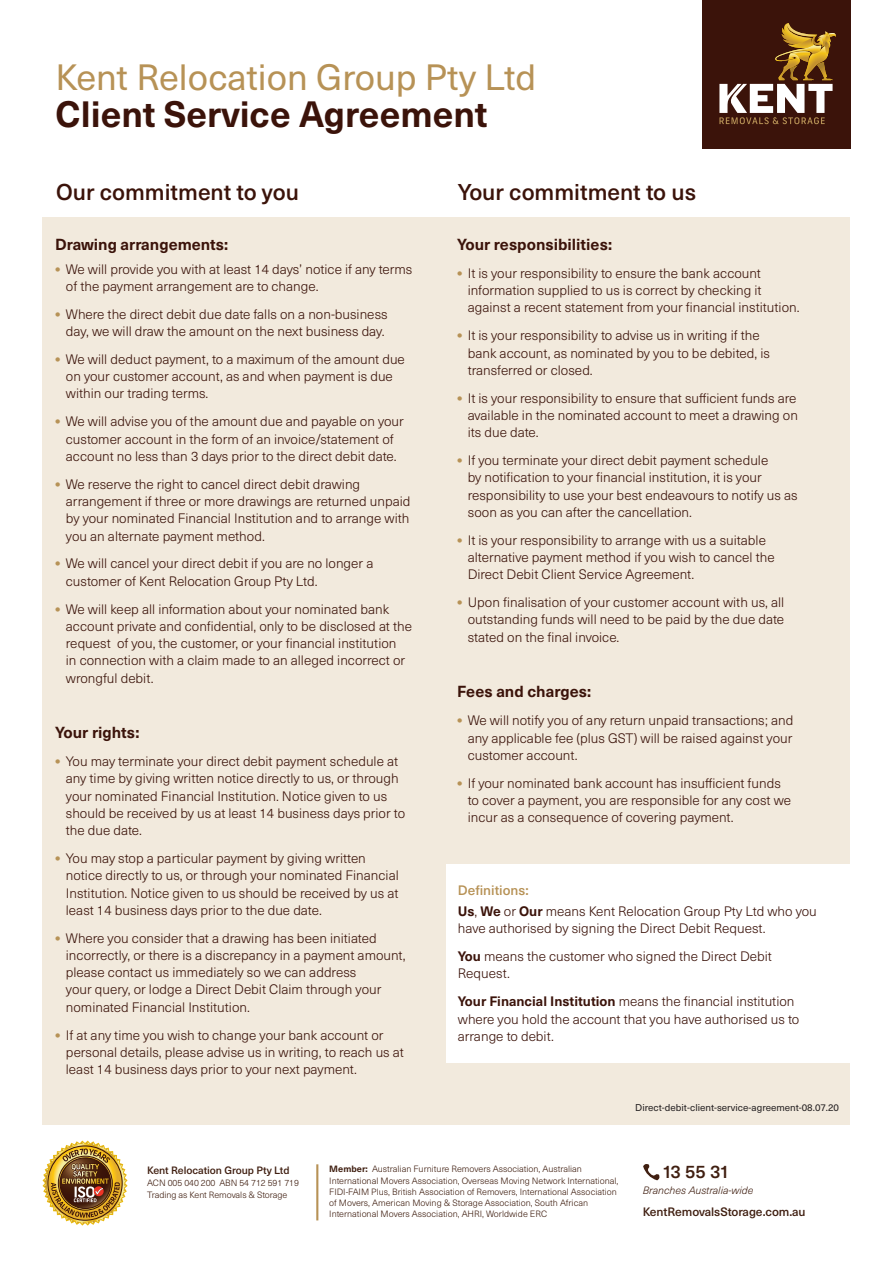
<style>
.page{position:relative;width:893px;height:1263px;background:#fff}
.page>*{position:absolute;margin:0;border:0;box-sizing:border-box;transform-origin:0 0}
.t1{font:36px/37.5px "Neue Haas Unica Pro";color:#b79256}
.Heading_1{font:500 22.5px "Neue Haas Unica Pro";color:#3b130a}
.t2{font:500 18px "Neue Haas Unica Pro";color:#401f11}
.Body_copy{font:700 15.75px "Neue Haas Unica Pro";color:#3b130a}
.Heading_1-2{font:700 15.75px "Neue Haas Unica Pro";color:#3b130a}
.Body_copy-2{font:300 13.5px/17.2px "Neue Haas Unica Pro";color:#3b130a}
.Sub_heading_Medium{font:500 13.5px "Neue Haas Unica Pro";color:#b79256}
.t3{font:500 12px "Neue Haas Unica Pro";letter-spacing:-.005em;color:#401f11}
.t4{font:500 10.5px "Neue Haas Unica Pro";letter-spacing:-.005em;color:#401f11}
.t5{font:italic 300 10.5px "Neue Haas Unica Pro";color:#401f11}
.Body_Copy_6_5pt{font:9.75px "Neue Haas Unica Pro";color:#231f20}
.t6{font:300 9px/11.2px "Neue Haas Unica Pro";color:#401f11}
.s1{font-weight:700;color:#3b130a}
.s2{font-weight:900;font-size:12.75px;color:#b79256}
.s3{font-weight:700}
</style>
<div class="page">
<div style="left:43px;top:217px;width:807px;height:908px;background:#f2eadd"></div>
<div style="left:446px;top:864px;width:413px;height:199px;background:#fff"></div>
<svg style="left:643px;top:1164px;width:16px;height:16px"></svg>
<hr style="left:316px;top:1164px;width:2px;height:56px;background:#b79256">
<img style="left:42px;top:1140px;width:86px;height:86px">
<div style="left:702px;top:0;width:148px;height:149px;background:#3b130a"></div>
<svg style="left:719px;top:23px;width:117px;height:101px"></svg>
<p class="t1" style="left:56px;top:59px;width:482px">Kent Relocation Group Pty Ltd<br><span class="s1">Client Service Agreement</span></p>
<p class="Heading_1" style="left:56px;top:178px;width:244px">Our commitment to you</p>
<p class="Heading_1" style="left:458px;top:178px;width:240px">Your commitment to us</p>
<p class="Heading_1-2" style="left:55px;top:235px;width:175px">Drawing arrangements:</p>
<p class="Body_copy-2" style="left:66px;top:260px;width:348px;text-indent:-11px"><span class="s2">•</span> We will provide you with at least 14 days’ notice if any terms of the payment arrangement are to change.</p>
<p class="Body_copy-2" style="left:55px;top:306px;width:334px;text-align:center"><span class="s2">•</span> Where the direct debit due date falls on a non-business day, we will draw the amount on the next business day.</p>
<p class="Body_copy-2" style="left:66px;top:351px;width:340px;text-indent:-11px"><span class="s2">•</span> We will deduct payment, to a maximum of the amount due on your customer account, as and when payment is due within our trading terms.</p>
<p class="Body_copy-2" style="left:55px;top:413px;width:350px;text-align:center"><span class="s2">•</span> We will advise you of the amount due and payable on your customer account in the form of an invoice/statement of account no less than 3 days prior to the direct debit date.</p>
<p class="Body_copy-2" style="left:66px;top:476px;width:346px;text-indent:-11px"><span class="s2">•</span> We reserve the right to cancel direct debit drawing arrangement if three or more drawings are returned unpaid by your nominated Financial Institution and to arrange with you an alternate payment method.</p>
<p class="Body_copy-2" style="left:66px;top:555px;width:309px;text-indent:-11px"><span class="s2">•</span> We will cancel your direct debit if you are no longer a customer of Kent Relocation Group Pty Ltd.</p>
<p class="Body_copy-2" style="left:66px;top:600px;width:348px;text-indent:-11px"><span class="s2">•</span> We will keep all information about your nominated bank account private and confidential, only to be disclosed at the request of you, the customer, or your financial institution<br>in connection with a claim made to an alleged incorrect or wrongful debit.</p>
<p class="Body_copy" style="left:457px;top:235px;width:157px">Your responsibilities:</p>
<p class="Body_copy-2" style="left:468px;top:265px;width:333px;text-indent:-11px"><span class="s2">•</span> It is your responsibility to ensure the bank account information supplied to us is correct by checking it against a recent statement from your financial institution.</p>
<p class="Body_copy-2" style="left:468px;top:327px;width:304px;text-indent:-11px"><span class="s2">•</span> It is your responsibility to advise us in writing if the bank account, as nominated by you to be debited, is transferred or closed.</p>
<p class="Body_copy-2" style="left:468px;top:390px;width:332px;text-align:justify;text-indent:-11px"><span class="s2">•</span> It is your responsibility to ensure that sufficient funds are available in the nominated account to meet a drawing on its due date.</p>
<p class="Body_copy-2" style="left:468px;top:452px;width:331px;text-indent:-11px"><span class="s2">•</span> If you terminate your direct debit payment schedule<br>by notification to your financial institution, it is your responsibility to use your best endeavours to notify us as soon as you can after the cancellation.</p>
<p class="Body_copy-2" style="left:468px;top:532px;width:308px;text-indent:-11px"><span class="s2">•</span> It is your responsibility to arrange with us a suitable alternative payment method if you wish to cancel the<br>Direct Debit Client Service Agreement.</p>
<p class="Body_copy-2" style="left:468px;top:594px;width:318px;text-align:justify;text-indent:-11px"><span class="s2">•</span> Upon finalisation of your customer account with us, all outstanding funds will need to be paid by the due date stated on the final invoice.</p>
<p class="Body_copy" style="left:457px;top:682px;width:136px">Fees and charges:</p>
<p class="Body_copy-2" style="left:468px;top:712px;width:327px;text-align:justify;text-indent:-11px"><span class="s2">•</span> We will notify you of any return unpaid transactions; and any applicable fee (plus GST) will be raised against your customer account.</p>
<p class="Body_copy-2" style="left:468px;top:774px;width:325px;text-indent:-11px"><span class="s2">•</span> If your nominated bank account has insufficient funds to cover a payment, you are responsible for any cost we incur as a consequence of covering payment.</p>
<p class="Body_copy" style="left:55px;top:723px;width:86px">Your rights:</p>
<p class="Body_copy-2" style="left:66px;top:753px;width:341px;text-indent:-11px"><span class="s2">•</span> You may terminate your direct debit payment schedule at any time by giving written notice directly to us, or through your nominated Financial Institution. Notice given to us should be received by us at least 14 business days prior to the due date.</p>
<p class="Body_copy-2" style="left:66px;top:850px;width:334px;text-indent:-11px"><span class="s2">•</span> You may stop a particular payment by giving written notice directly to us, or through your nominated Financial Institution. Notice given to us should be received by us at least 14 business days prior to the due date.</p>
<p class="Body_copy-2" style="left:66px;top:929px;width:341px;text-indent:-11px"><span class="s2">•</span> Where you consider that a drawing has been initiated incorrectly, or there is a discrepancy in a payment amount, please contact us immediately so we can address<br>your query, or lodge a Direct Debit Claim through your nominated Financial Institution.</p>
<p class="Body_copy-2" style="left:66px;top:1026px;width:339px;text-indent:-11px"><span class="s2">•</span> If at any time you wish to change your bank account or personal details, please advise us in writing, to reach us at least 14 business days prior to your next payment.</p>
<p class="Sub_heading_Medium" style="left:458px;top:881px;width:73px">Definitions:</p>
<p class="Body_copy-2" style="left:458px;top:903px;width:360px"><span class="s3">Us</span>, <span class="s3">We</span> or <span class="s3">Our</span> means Kent Relocation Group Pty Ltd who you have authorised by signing the Direct Debit Request.</p>
<p class="Body_copy-2" style="left:458px;top:948px;width:316px"><span class="s3">You</span> means the customer who signed the Direct Debit<br>Request.</p>
<p class="Body_copy-2" style="left:458px;top:993px;width:343px"><span class="s3">Your Financial Institution</span> means the financial institution where you hold the account that you have authorised us to arrange to debit.</p>
<p class="Body_Copy_6_5pt" style="left:635px;top:1102px;width:205px">Direct-debit-client-service-agreement-08.07.20</p>
<p class="t4" style="left:147px;top:1163px;width:144px">Kent Relocation Group Pty Ltd</p>
<p class="t2" style="left:662px;top:1161px;width:69px">13 55 31</p>
<p class="t6" style="left:147px;top:1177px;width:153px">ACN 005 040 200 ABN 54 712 591 719</p>
<p class="t6" style="left:147px;top:1189px;width:142px">Trading as Kent Removals &amp; Storage</p>
<p class="t3" style="left:643px;top:1204px;width:164px">KentRemovalsStorage.com.au</p>
<p class="t6" style="left:329px;top:1164px;width:291px"><span class="s3">Member:</span> Australian Furniture Removers Association, Australian International Movers Association, Overseas Moving Network International, FIDI-FAIM Plus, British Association of Removers, International Association of Movers, American Moving &amp; Storage Association, South African International Movers Association, AHRI, Worldwide ERC</p>
<p class="t5" style="left:643px;top:1184px;width:112px">Branches Australia-wide</p>
</div>
